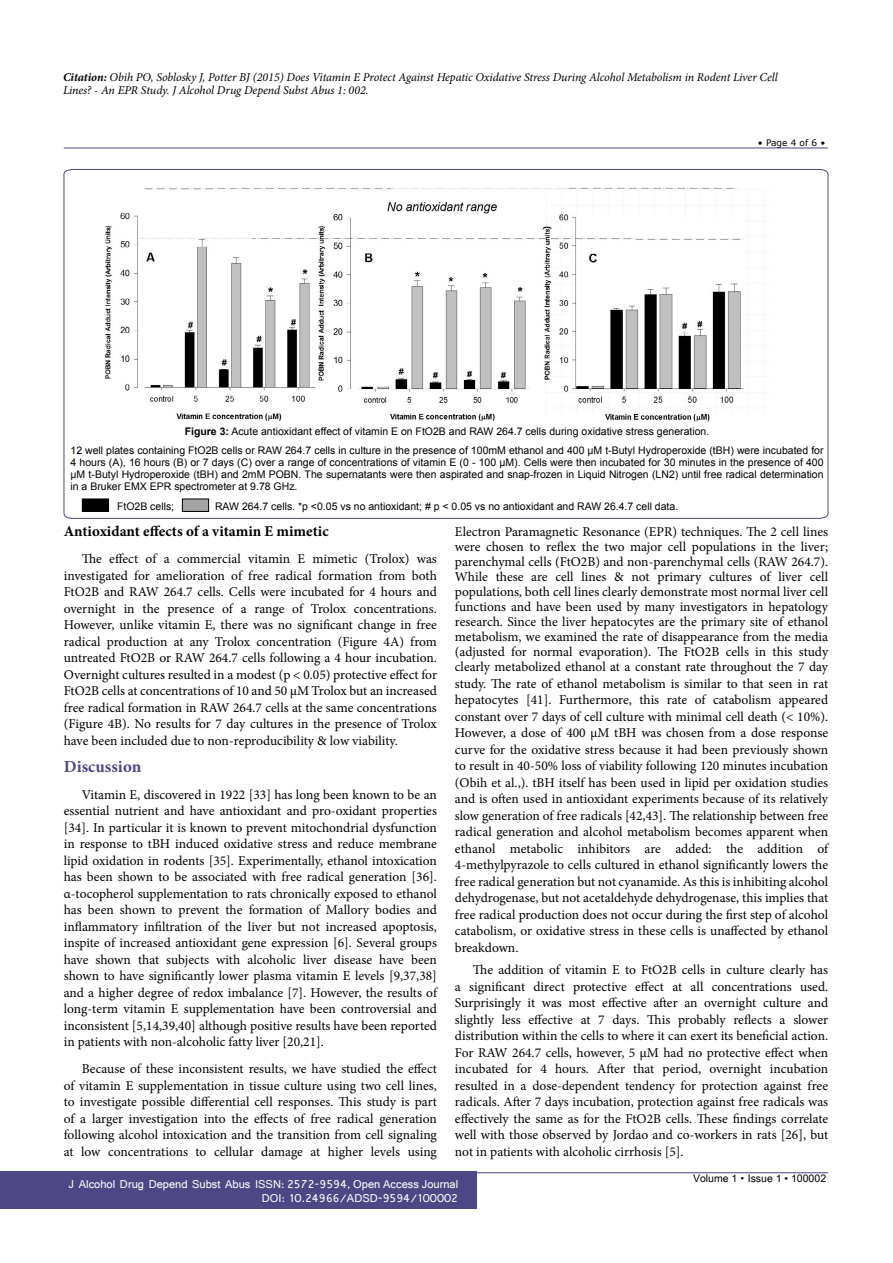
<style>
.page{position:relative;width:893px;height:1263px;background:#fff}
.page>*{position:absolute;margin:0;border:0;box-sizing:border-box;transform-origin:0 0}
.t1{font:700 16.95px "Minion Pro";color:#4d4785}
.t2{font:700 15px "Minion Pro";color:#000}
.t3{font:13.5px/16.5px "Minion Pro";color:#000;text-align:justify}
.t4{font:italic 12px/13.5px "Minion Pro";letter-spacing:-.01em;color:#000}
.t5{font:12px/14.2px "Shruti";color:#fff;text-align:right}
.t6{font:10.5px/12px "Arial";color:#000;text-align:center}
.t7{font:10.5px "Arial Unicode MS";color:#000}
.t8{font:9px "MS Reference Sans Serif";color:#000}
.s1{font-weight:700}
.s2{font-family:"Batang"}
</style>
<div class="page">
<hr style="left:64px;top:148px;width:764px;height:1px;background:#4d4785">
<hr style="left:64px;top:1172px;width:764px;height:1px;background:#4d4785">
<div style="left:0;top:1171px;width:476px;height:38px;background:#4d4785"></div>
<svg style="left:64px;top:169px;width:764px;height:350px"></svg>
<img style="left:70px;top:176px;width:754px;height:247px">
<div style="left:82px;top:499px;width:27px;height:12px;background:#000"></div>
<div style="left:82px;top:499px;width:27px;height:13px;border:1px solid #000"></div>
<div style="left:182px;top:499px;width:27px;height:12px;background:#a5a5a5"></div>
<div style="left:182px;top:499px;width:27px;height:13px;border:1px solid #000"></div>
<p class="t4" style="left:63px;top:70px;width:716px"><span class="s1">Citation:</span> Obih PO, Soblosky J, Potter BJ (2015) Does Vitamin E Protect Against Hepatic Oxidative Stress During Alcohol Metabolism in Rodent Liver Cell<br>Lines? - An EPR Study. J Alcohol Drug Depend Subst Abus 1: 002.</p>
<p class="t8" style="left:758px;top:137px;width:69px">• Page 4 of 6 •</p>
<p class="t6" style="left:70px;top:422px;width:755px;line-height:19.5px"><span class="s1">Figure 3:</span> Acute antioxidant effect of vitamin E on FtO2B and RAW 264.7 cells during oxidative stress generation.<br>12 well plates containing FtO2B cells or RAW 264.7 cells in culture in the presence of 100mM ethanol and 400 µM t-Butyl Hydroperoxide (tBH) were incubated for</p>
<p class="t6" style="left:70px;top:457px;width:755px;text-align:justify">4 hours (A), 16 hours (B) or 7 days (C) over a range of concentrations of vitamin E (0 - 100 µM). Cells were then incubated for 30 minutes in the presence of 400 µM t-Butyl Hydroperoxide (tBH) and 2mM POBN. The supernatants were then aspirated and snap-frozen in Liquid Nitrogen (LN2) until free radical determination in a Bruker EMX EPR spectrometer at 9.78 GHz.</p>
<p class="t6" style="left:117px;top:500px;width:59px">FtO2B cells;</p>
<p class="t6" style="left:215px;top:500px;width:465px">RAW 264.7 cells. *p &lt;0.05 vs no antioxidant; # p &lt; 0.05 vs no antioxidant and RAW 26.4.7 cell data.</p>
<p class="t2" style="left:64px;top:521px;width:266px">Antioxidant effects of a vitamin E mimetic</p>
<p class="t3" style="left:64px;top:551px;width:375px;text-indent:18px">The effect of a commercial vitamin E mimetic (Trolox) was investigated for amelioration of free radical formation from both FtO2B and RAW 264.7 cells. Cells were incubated for 4 hours and overnight in the presence of a range of Trolox concentrations.<br>However, unlike vitamin E, there was no significant change in free radical production at any Trolox concentration (Figure 4A) from untreated FtO2B or RAW 264.7 cells following a 4 hour incubation.<br>Overnight cultures resulted in a modest (p &lt; 0.05) protective effect for FtO2B cells at concentrations of 10 and 50 µM Trolox but an increased free radical formation in RAW 264.7 cells at the same concentrations (Figure 4B). No results for 7 day cultures in the presence of Trolox have been included due to non-reproducibility &amp; low viability.</p>
<p class="t1" style="left:64px;top:754px;width:79px">Discussion</p>
<p class="t3" style="left:64px;top:786px;width:375px;text-indent:18px">Vitamin E, discovered in 1922 [33] has long been known to be an essential nutrient and have antioxidant and pro-oxidant properties [34]. In particular it is known to prevent mitochondrial dysfunction in response to tBH induced oxidative stress and reduce membrane lipid oxidation in rodents [35]. Experimentally, ethanol intoxication has been shown to be associated with free radical generation [36]. α-tocopherol supplementation to rats chronically exposed to ethanol has been shown to prevent the formation of Mallory bodies and inflammatory infiltration of the liver but not increased apoptosis, inspite of increased antioxidant gene expression [6]. Several groups have shown that subjects with alcoholic liver disease have been shown to have significantly lower plasma vitamin E levels [9,37,38] and a higher degree of redox imbalance [7]. However, the results of long-term vitamin E supplementation have been controversial and inconsistent [5,14,39,40] although positive results have been reported in patients with non-alcoholic fatty liver [20,21].</p>
<p class="t3" style="left:64px;top:1061px;width:375px;text-indent:18px">Because of these inconsistent results, we have studied the effect of vitamin E supplementation in tissue culture using two cell lines, to investigate possible differential cell responses. This study is part of a larger investigation into the effects of free radical generation following alcohol intoxication and the transition from cell signaling at low concentrations to cellular damage at higher levels using</p>
<p class="t3" style="left:455px;top:525px;width:375px;line-height:15px">Electron Paramagnetic Resonance (EPR) techniques. The 2 cell lines were chosen to reflex the two major cell populations in the liver; parenchymal cells (FtO2B) and non-parenchymal cells (RAW 264.7).<br>While these are cell lines &amp; not primary cultures of liver cell populations, both cell lines clearly demonstrate most normal liver cell functions and have been used by many investigators in hepatology research. Since the liver hepatocytes are the primary site of ethanol metabolism, we examined the rate of disappearance from the media (adjusted for normal evaporation). The FtO2B cells in this study clearly metabolized ethanol at a constant rate throughout the 7 day</p>
<p class="t3" style="left:455px;top:675px;width:375px">study. The rate of ethanol metabolism is similar to that seen in rat hepatocytes [41]. Furthermore, this rate of catabolism appeared constant over 7 days of cell culture with minimal cell death (&lt; 10%).<br>However, a dose of 400 µM tBH was chosen from a dose response curve for the oxidative stress because it had been previously shown to result in 40-50% loss of viability following 120 minutes incubation (Obih et al.,). tBH itself has been used in lipid per oxidation studies and is often used in antioxidant experiments because of its relatively slow generation of free radicals [42,43]. The relationship between free radical generation and alcohol metabolism becomes apparent when ethanol metabolic inhibitors are added: the addition of 4-methylpyrazole to cells cultured in ethanol significantly lowers the free radical generation but not cyanamide. As this is inhibiting alcohol dehydrogenase, but not acetaldehyde dehydrogenase, this implies that free radical production does not occur during the first step of alcohol catabolism, or oxidative stress in these cells is unaffected by ethanol breakdown.</p>
<p class="t3" style="left:455px;top:962px;width:375px;text-indent:18px">The addition of vitamin E to FtO2B cells in culture clearly has a significant direct protective effect at all concentrations used.<br>Surprisingly it was most effective after an overnight culture and slightly less effective at 7 days. This probably reflects a slower distribution within the cells to where it can exert its beneficial action.<br>For RAW 264.7 cells, however, 5 µM had no protective effect when incubated for 4 hours. After that period, overnight incubation resulted in a dose-dependent tendency for protection against free radicals. After 7 days incubation, protection against free radicals was effectively the same as for the FtO2B cells. These findings correlate well with those observed by Jordao and co-workers in rats [26], but not in patients with alcoholic cirrhosis [5].</p>
<p class="t5" style="left:69px;top:1176px;width:391px">J Alcohol Drug Depend Subst Abus ISSN: 2572-9594, Open Access Journal<br>DOI: 10.24966/ADSD-9594/100002</p>
<p class="t7" style="left:693px;top:1170px;width:135px">Volume 1 <span class="s2">•</span> Issue 1 • 100002</p>
</div>
